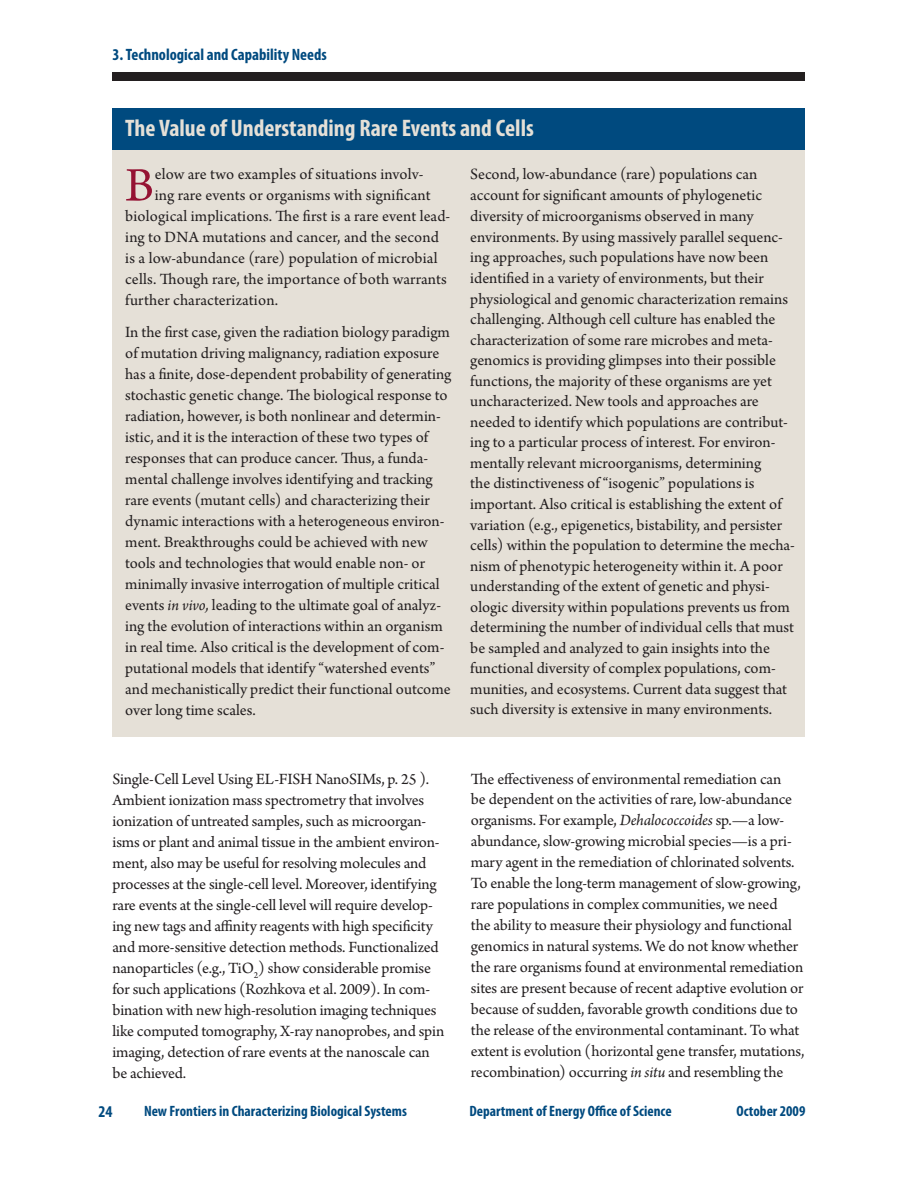
<style>
.page{position:relative;width:918px;height:1188px;background:#fff}
.page>*{position:absolute;margin:0;border:0;box-sizing:border-box;transform-origin:0 0}
.t1{font:50.55px "Arno Pro";color:#951233}
.t2{font:700 condensed 24px "Myriad Pro";color:#e5e0d7}
.t3{font:16.5px/21px "Arno Pro";letter-spacing:-.005em;color:#231f20}
.t4{font:700 condensed 16.5px "Myriad Pro";color:#004a7f}
.t5{font:700 condensed 15px "Myriad Pro";color:#004a7f}
.s1{font-style:italic}
</style>
<div class="page">
<div style="left:112px;top:72px;width:694px;height:9px;background:#231f20"></div>
<div style="left:112px;top:108px;width:694px;height:628px;background:#e5e0d7"></div>
<div style="left:112px;top:108px;width:694px;height:41px;background:#004a7f"></div>
<p class="t4" style="left:112px;top:45px;width:216px">3. Technological and Capability Needs</p>
<h2 class="t2" style="left:125px;top:113px;width:410px">The Value of Understanding Rare Events and Cells</h2>
<h1 class="t1" style="left:125px;top:156px;width:30px">B</h1>
<p class="t3" style="left:155px;top:165px;width:270px">elow are two examples of situations involv-</p>
<p class="t3" style="left:155px;top:186px;width:277px">ing rare events or organisms with significant</p>
<p class="t3" style="left:125px;top:207px;width:327px">biological implications. The first is a rare event lead-</p>
<p class="t3" style="left:125px;top:228px;width:315px">ing to DNA mutations and cancer, and the second</p>
<p class="t3" style="left:125px;top:249px;width:314px">is a low-abundance (rare) population of microbial</p>
<p class="t3" style="left:125px;top:270px;width:323px">cells. Though rare, the importance of both warrants</p>
<p class="t3" style="left:125px;top:291px;width:154px">further characterization.</p>
<p class="t3" style="left:125px;top:322px;width:328px">In the first case, given the radiation biology paradigm of mutation driving malignancy, radiation exposure has a finite, dose-dependent probability of generating stochastic genetic change. The biological response to radiation, however, is both nonlinear and determin&shy;istic, and it is the interaction of these two types of responses that can produce cancer. Thus, a funda&shy;mental challenge involves identifying and tracking rare events (mutant cells) and characterizing their dynamic interactions with a heterogeneous environ&shy;ment. Breakthroughs could be achieved with new tools and technologies that would enable non- or minimally invasive interrogation of multiple critical events <span class="s1">in vivo,</span> leading to the ultimate goal of analyz&shy;ing the evolution of interactions within an organism in real time. Also critical is the development of com&shy;putational models that identify “watershed events” and mechanistically predict their functional outcome over long time scales.</p>
<p class="t3" style="left:470px;top:165px;width:326px;line-height:20.5px">Second, low-abundance (rare) populations can account for significant amounts of phylogenetic diversity of microorganisms observed in many environments. By using massively parallel sequenc&shy;ing approaches, such populations have now been identified in a variety of environments, but their physiological and genomic characterization remains challenging. Although cell culture has enabled the characterization of some rare microbes and meta&shy;genomics is providing glimpses into their possible functions, the majority of these organisms are yet uncharacterized. New tools and approaches are needed to identify which populations are contribut&shy;ing to a particular process of interest. For environ&shy;mentally relevant microorganisms, determining<br>the distinctiveness of “isogenic” populations is important. Also critical is establishing the extent of variation (e.g., epigenetics, bistability, and persister cells) within the population to determine the mecha&shy;nism of phenotypic heterogeneity within it. A poor understanding of the extent of genetic and physi&shy;ologic diversity within populations prevents us from determining the number of individual cells that must be sampled and analyzed to gain insights into the functional diversity of complex populations, com&shy;munities, and ecosystems. Current data suggest that such diversity is extensive in many environments.</p>
<p class="t3" style="left:112px;top:769px;width:333px">Single-Cell Level Using EL-FISH NanoSIMs, p. 25 ).<br>Ambient ionization mass spectrometry that involves ionization of untreated samples, such as microorgan&shy;isms or plant and animal tissue in the ambient environ&shy;ment, also may be useful for resolving molecules and processes at the single-cell level. Moreover, identifying rare events at the single-cell level will require develop&shy;ing new tags and affinity reagents with high specificity and more-sensitive detection methods. Functionalized nanoparticles (e.g., TiO<sub>2</sub>) show considerable promise for such applications (Rozhkova et al. 2009). In com&shy;bination with new high-resolution imaging techniques like computed tomography, X-ray nanoprobes, and spin imaging, detection of rare events at the nanoscale can be achieved.</p>
<p class="t3" style="left:471px;top:769px;width:335px">The effectiveness of environmental remediation can<br>be dependent on the activities of rare, low-abundance organisms. For example, <span class="s1">Dehalococcoides</span> sp.—a low&shy;abundance, slow-growing microbial species—is a pri&shy;mary agent in the remediation of chlorinated solvents.<br>To enable the long-term management of slow-growing, rare populations in complex communities, we need<br>the ability to measure their physiology and functional genomics in natural systems. We do not know whether the rare organisms found at environmental remediation sites are present because of recent adaptive evolution or because of sudden, favorable growth conditions due to the release of the environmental contaminant. To what extent is evolution (horizontal gene transfer, mutations, recombination) occurring <span class="s1">in situ</span> and resembling the</p>
<p class="t4" style="left:98px;top:1101px;width:16px">24</p>
<p class="t5" style="left:144px;top:1101px;width:264px">New Frontiers in Characterizing Biological Systems</p>
<p class="t5" style="left:469px;top:1101px;width:204px">Department of Energy Office of Science</p>
<p class="t5" style="left:737px;top:1101px;width:70px">October 2009</p>
</div>
